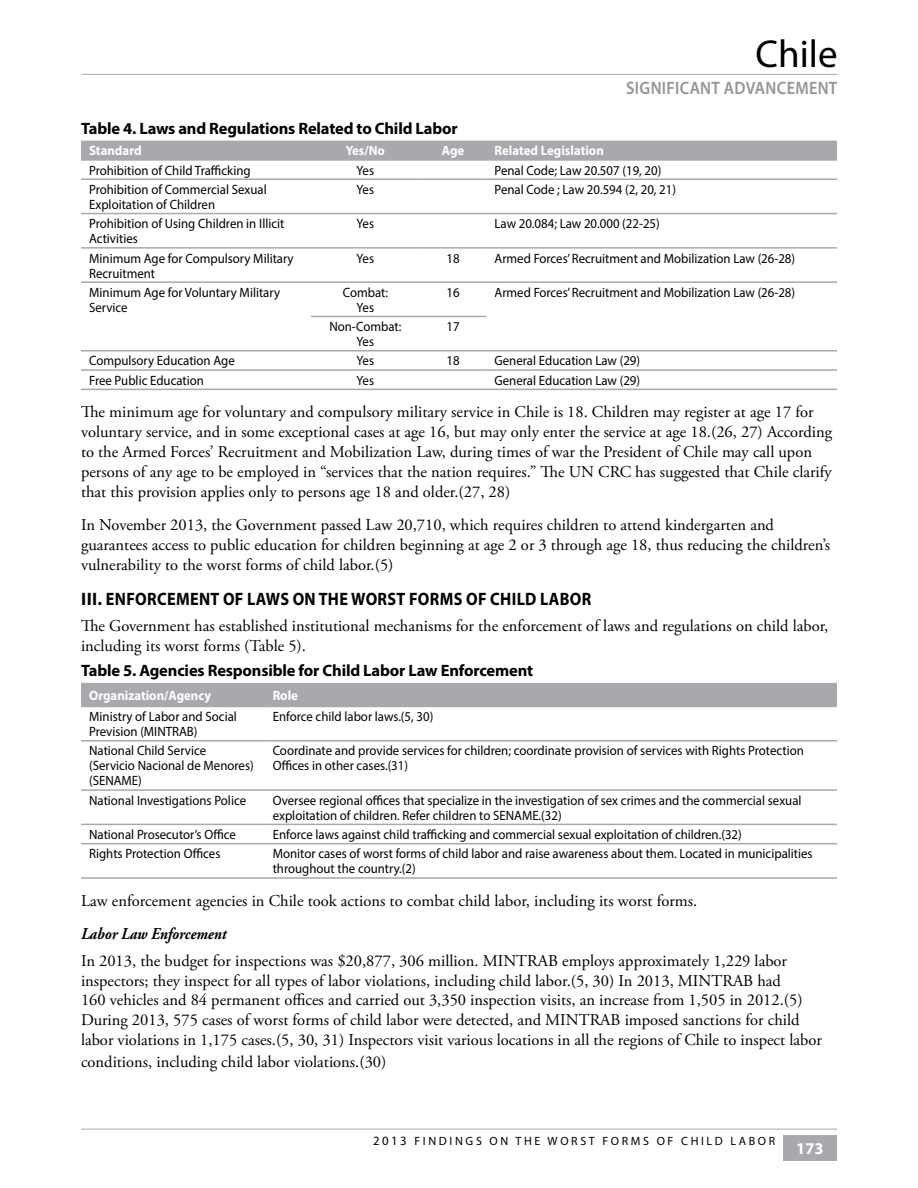
<style>
.page{position:relative;width:918px;height:1188px;background:#fff}
.page>*{position:absolute;margin:0;border:0;box-sizing:border-box;transform-origin:0 0}
.t1{font:39px "Myriad Pro";color:#000}
.H1-MAIN_HEADS{font:700 18px "Myriad Pro";letter-spacing:.02em;color:#000}
.t2{font:600 18px "Myriad Pro";letter-spacing:.02em;color:#939598;scale:.9 1}
.t3{font:16.5px/19.8px "Adobe Garamond Pro";color:#000}
.TABLE_TITLES{font:700 16.5px "Myriad Pro";letter-spacing:-.01em;color:#000}
.H2-SUBHEADS{font:italic 700 16.5px "Adobe Garamond Pro";color:#000;scale:.9 1}
.t4{font:700 16.5px "Myriad Pro";color:#fff}
.TABLE_TEXT{font:13.5px/15px "Myriad Pro";color:#000;scale:.95 1}
.TABLE_TEXT-2{font:700 13.5px "Myriad Pro";color:#fff;scale:.95 1}
.t5{font:12px "Myriad Pro";letter-spacing:.22em;color:#000}
.s1{font-size:12.75px}
</style>
<div class="page">
<hr style="left:82px;top:74px;width:756px;height:1px;background:#a7a9ac">
<div style="left:783px;top:1136px;width:54px;height:25px;background:#a7a9ac"></div>
<hr style="left:81px;top:1129px;width:756px;height:1px;background:#a7a9ac">
<div style="left:81px;top:141px;width:756px;height:18px;background:#a7a9ac"></div>
<hr style="left:81px;top:159px;width:230px;height:2px;background:#a7a9ac">
<hr style="left:311px;top:159px;width:109px;height:2px;background:#a7a9ac">
<hr style="left:420px;top:159px;width:66px;height:2px;background:#a7a9ac">
<hr style="left:486px;top:159px;width:351px;height:2px;background:#a7a9ac">
<hr style="left:81px;top:178px;width:230px;height:2px;background:#a7a9ac">
<hr style="left:311px;top:178px;width:109px;height:2px;background:#a7a9ac">
<hr style="left:420px;top:178px;width:66px;height:2px;background:#a7a9ac">
<hr style="left:486px;top:178px;width:351px;height:2px;background:#a7a9ac">
<hr style="left:81px;top:213px;width:230px;height:1px;background:#a7a9ac">
<hr style="left:311px;top:213px;width:109px;height:1px;background:#a7a9ac">
<hr style="left:420px;top:213px;width:66px;height:1px;background:#a7a9ac">
<hr style="left:486px;top:213px;width:351px;height:1px;background:#a7a9ac">
<hr style="left:81px;top:247px;width:230px;height:2px;background:#a7a9ac">
<hr style="left:311px;top:247px;width:109px;height:2px;background:#a7a9ac">
<hr style="left:420px;top:247px;width:66px;height:2px;background:#a7a9ac">
<hr style="left:486px;top:247px;width:351px;height:2px;background:#a7a9ac">
<hr style="left:81px;top:281px;width:230px;height:2px;background:#a7a9ac">
<hr style="left:311px;top:281px;width:109px;height:2px;background:#a7a9ac">
<hr style="left:420px;top:281px;width:66px;height:2px;background:#a7a9ac">
<hr style="left:486px;top:281px;width:351px;height:2px;background:#a7a9ac">
<hr style="left:311px;top:316px;width:109px;height:1px;background:#a7a9ac">
<hr style="left:420px;top:316px;width:66px;height:1px;background:#a7a9ac">
<hr style="left:81px;top:350px;width:230px;height:2px;background:#a7a9ac">
<hr style="left:311px;top:350px;width:109px;height:2px;background:#a7a9ac">
<hr style="left:420px;top:350px;width:66px;height:2px;background:#a7a9ac">
<hr style="left:486px;top:350px;width:351px;height:2px;background:#a7a9ac">
<hr style="left:81px;top:369px;width:230px;height:2px;background:#a7a9ac">
<hr style="left:311px;top:369px;width:109px;height:2px;background:#a7a9ac">
<hr style="left:420px;top:369px;width:66px;height:2px;background:#a7a9ac">
<hr style="left:486px;top:369px;width:351px;height:2px;background:#a7a9ac">
<hr style="left:81px;top:389px;width:230px;height:1px;background:#a7a9ac">
<hr style="left:311px;top:389px;width:109px;height:1px;background:#a7a9ac">
<hr style="left:420px;top:389px;width:66px;height:1px;background:#a7a9ac">
<hr style="left:486px;top:389px;width:351px;height:1px;background:#a7a9ac">
<div style="left:81px;top:683px;width:756px;height:23px;background:#a7a9ac"></div>
<hr style="left:81px;top:706px;width:184px;height:1px;background:#a7a9ac">
<hr style="left:265px;top:706px;width:572px;height:1px;background:#a7a9ac">
<hr style="left:81px;top:740px;width:184px;height:2px;background:#a7a9ac">
<hr style="left:265px;top:740px;width:572px;height:2px;background:#a7a9ac">
<hr style="left:81px;top:789px;width:184px;height:2px;background:#a7a9ac">
<hr style="left:265px;top:789px;width:572px;height:2px;background:#a7a9ac">
<hr style="left:81px;top:824px;width:184px;height:1px;background:#a7a9ac">
<hr style="left:265px;top:824px;width:572px;height:1px;background:#a7a9ac">
<hr style="left:81px;top:843px;width:184px;height:1px;background:#a7a9ac">
<hr style="left:265px;top:843px;width:572px;height:1px;background:#a7a9ac">
<hr style="left:81px;top:877px;width:184px;height:2px;background:#a7a9ac">
<hr style="left:265px;top:877px;width:572px;height:2px;background:#a7a9ac">
<h1 class="t1" style="left:756px;top:30px;width:84px">Chile</h1>
<p class="t2" style="left:626px;top:77px;width:236px">SIGNIFICANT ADVANCEMENT</p>
<h4 class="TABLE_TITLES" style="left:81px;top:118px;width:378px">Table 4. Laws and Regulations Related to Child Labor</h4>
<p class="TABLE_TEXT-2" style="left:89px;top:142px;width:57px">Standard</p>
<p class="TABLE_TEXT-2" style="left:346px;top:142px;width:43px">Yes/No</p>
<p class="TABLE_TEXT-2" style="left:442px;top:142px;width:25px">Age</p>
<p class="TABLE_TEXT-2" style="left:495px;top:142px;width:117px">Related Legislation</p>
<p class="TABLE_TEXT" style="left:89px;top:162px;width:172px">Prohibition of Child Trafficking</p>
<p class="TABLE_TEXT" style="left:357px;top:162px;width:20px">Yes</p>
<p class="TABLE_TEXT" style="left:495px;top:162px;width:177px">Penal Code; Law 20.507 (19, 20)</p>
<p class="TABLE_TEXT" style="left:89px;top:182px;width:189px">Prohibition of Commercial Sexual<br>Exploitation of Children</p>
<p class="TABLE_TEXT" style="left:357px;top:182px;width:20px">Yes</p>
<p class="TABLE_TEXT" style="left:495px;top:182px;width:193px">Penal Code ; Law 20.594 (2, 20, 21)</p>
<p class="TABLE_TEXT" style="left:89px;top:216px;width:207px">Prohibition of Using Children in Illicit<br>Activities</p>
<p class="TABLE_TEXT" style="left:357px;top:216px;width:20px">Yes</p>
<p class="TABLE_TEXT" style="left:495px;top:216px;width:176px">Law 20.084; Law 20.000 (22-25)</p>
<p class="TABLE_TEXT" style="left:89px;top:250px;width:217px">Minimum Age for Compulsory Military<br>Recruitment</p>
<p class="TABLE_TEXT" style="left:357px;top:250px;width:20px">Yes</p>
<p class="TABLE_TEXT" style="left:447px;top:250px;width:15px">18</p>
<p class="TABLE_TEXT" style="left:495px;top:250px;width:318px">Armed Forces’ Recruitment and Mobilization Law (26-28)</p>
<p class="TABLE_TEXT" style="left:89px;top:285px;width:203px">Minimum Age for Voluntary Military<br>Service</p>
<p class="TABLE_TEXT" style="left:343px;top:285px;width:49px">Combat:</p>
<p class="TABLE_TEXT" style="left:447px;top:285px;width:15px">16</p>
<p class="TABLE_TEXT" style="left:495px;top:285px;width:318px">Armed Forces’ Recruitment and Mobilization Law (26-28)</p>
<p class="TABLE_TEXT" style="left:357px;top:300px;width:20px">Yes</p>
<p class="TABLE_TEXT" style="left:329px;top:319px;width:77px;text-align:center">Non-Combat:<br>Yes</p>
<p class="TABLE_TEXT" style="left:447px;top:319px;width:15px">17</p>
<p class="TABLE_TEXT" style="left:89px;top:353px;width:155px">Compulsory Education Age</p>
<p class="TABLE_TEXT" style="left:357px;top:353px;width:20px">Yes</p>
<p class="TABLE_TEXT" style="left:447px;top:353px;width:15px">18</p>
<p class="TABLE_TEXT" style="left:495px;top:353px;width:155px">General Education Law (29)</p>
<p class="TABLE_TEXT" style="left:89px;top:373px;width:122px">Free Public Education</p>
<p class="TABLE_TEXT" style="left:357px;top:373px;width:20px">Yes</p>
<p class="TABLE_TEXT" style="left:495px;top:373px;width:155px">General Education Law (29)</p>
<p class="t3" style="left:81px;top:403px;width:753px">The minimum age for voluntary and compulsory military service in Chile is 18. Children may register at age 17 for voluntary service, and in some exceptional cases at age 16, but may only enter the service at age 18.(26, 27) According to the Armed Forces’ Recruitment and Mobilization Law, during times of war the President of Chile may call upon persons of any age to be employed in “services that the nation requires.” The UN CRC has suggested that Chile clarify that this provision applies only to persons age 18 and older.(27, 28)</p>
<p class="t3" style="left:81px;top:515px;width:751px">In November 2013, the Government passed Law 20,710, which requires children to attend kindergarten and guarantees access to public education for children beginning at age 2 or 3 through age 18, thus reducing the children’s vulnerability to the worst forms of child labor.(5)</p>
<h2 class="H1-MAIN_HEADS" style="left:81px;top:587px;width:512px">III. ENFORCEMENT OF LAWS ON THE WORST FORMS OF CHILD LABOR</h2>
<p class="t3" style="left:81px;top:617px;width:749px">The Government has established institutional mechanisms for the enforcement of laws and regulations on child labor, including its worst forms (Table 5).</p>
<h4 class="TABLE_TITLES" style="left:81px;top:660px;width:454px">Table 5. Agencies Responsible for Child Labor Law Enforcement</h4>
<p class="TABLE_TEXT-2" style="left:89px;top:686px;width:130px">Organization/Agency</p>
<p class="TABLE_TEXT-2" style="left:273px;top:686px;width:28px">Role</p>
<p class="TABLE_TEXT" style="left:89px;top:709px;width:157px">Ministry of Labor and Social<br>Prevision (MINTRAB)</p>
<p class="TABLE_TEXT" style="left:273px;top:709px;width:171px">Enforce child labor laws.(5, 30)</p>
<p class="TABLE_TEXT" style="left:89px;top:743px;width:175px">National Child Service (Servicio Nacional de Menores) (SENAME)</p>
<p class="TABLE_TEXT" style="left:273px;top:743px;width:561px">Coordinate and provide services for children; coordinate provision of services with Rights Protection<br>Offices in other cases.(31)</p>
<p class="TABLE_TEXT" style="left:89px;top:793px;width:167px">National Investigations Police</p>
<p class="TABLE_TEXT" style="left:273px;top:793px;width:558px">Oversee regional offices that specialize in the investigation of sex crimes and the commercial sexual exploitation of children. Refer children to SENAME.(32)</p>
<p class="TABLE_TEXT" style="left:89px;top:827px;width:156px">National Prosecutor’s Office</p>
<p class="TABLE_TEXT" style="left:273px;top:827px;width:495px">Enforce laws against child trafficking and commercial sexual exploitation of children.(32)</p>
<p class="TABLE_TEXT" style="left:89px;top:846px;width:140px">Rights Protection Offices</p>
<p class="TABLE_TEXT" style="left:273px;top:846px;width:570px">Monitor cases of worst forms of child labor and raise awareness about them. Located in municipalities throughout the country.(2)</p>
<p class="t3" style="left:81px;top:892px;width:618px">Law enforcement agencies in Chile took actions to combat child labor, including its worst forms.</p>
<h3 class="H2-SUBHEADS" style="left:81px;top:925px;width:163px">Labor Law Enforcement</h3>
<p class="t3" style="left:81px;top:951px;width:742px">In 2013, the budget for inspections was $20,877, 306 million. MINTRAB employs approximately 1,229 labor inspectors; they inspect for all types of labor violations, including child labor.(5, 30) In 2013, MINTRAB had<br>160 vehicles and 84 permanent offices and carried out 3,350 inspection visits, an increase from 1,505 in 2012.(5)<br>During 2013, 575 cases of worst forms of child labor were detected, and MINTRAB imposed sanctions for child labor violations in 1,175 cases.(5, 30, 31) Inspectors visit various locations in all the regions of Chile to inspect labor</p>
<p class="t3" style="left:81px;top:1052px;width:307px">conditions, including child labor violations.(30)</p>
<p class="t5" style="left:373px;top:1134px;width:404px"><span class="s1">2013</span> FINDINGS ON THE WORST FORMS OF CHILD LABOR</p>
<p class="t4" style="left:796px;top:1138px;width:29px">173</p>
</div>
